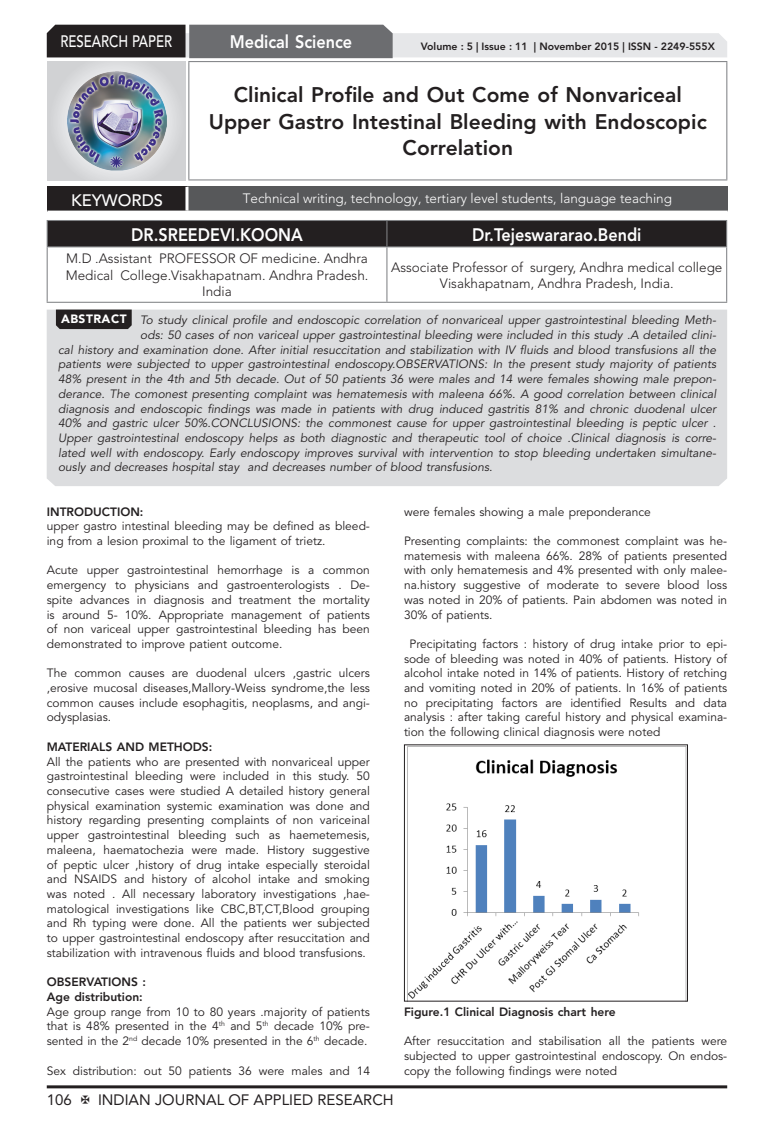
<style>
.page{position:relative;width:774px;height:1136px;background:#fff}
.page>*{position:absolute;margin:0;border:0;box-sizing:border-box;transform-origin:0 0}
.IJAR_Articles_Head{font:800 21px/26.2px "Avenir LT Std";color:#231f20;text-align:center}
.IJAR_Author_Name{font:800 18px "Avenir LT Std";color:#fff;scale:.9 1}
.IJAR_Address{font:500 16.5px "Avenir LT Std";color:#fff;scale:.8 1}
.IJAR_Address-2{font:500 16.5px "Avenir LT Std";color:#fff}
.t1{font:15px "Avenir LT Std";color:#231f20}
.IJAR_Address-3{font:300 13.5px/16.2px "Avenir LT Std";color:#231f20;text-align:center}
.IJAR_Address-4{font:300 13.5px "Avenir LT Std";color:#fff}
.IJAR_Body_Text{font:12px/14.7px "Avenir LT Std";color:#231f20;text-align:justify}
.IJAR_Body_Text-2{font:italic 12px "Avenir LT Std";color:#231f20}
.IJAR_Bold{font:800 12px "Avenir LT Std";color:#231f20}
.t2{font:900 12px "Avenir LT Std";letter-spacing:.04em;color:#fff}
.t3{font:800 10.5px "Avenir LT Std";color:#231f20}
</style>
<div class="page">
<hr style="left:47px;top:1085px;width:680px;height:3px;background:#231f20">
<div style="left:48px;top:62px;width:137px;height:118px;background:linear-gradient(to right,#d9dadc,#d8d9db)"></div>
<img style="left:68px;top:71px;width:99px;height:100px">
<svg style="left:47px;top:25px;width:680px;height:33px;background:#9e9e9f"></svg>
<hr style="left:188px;top:61px;width:539px;height:1px;background:#808285">
<hr style="left:188px;top:62px;width:1px;height:117px;background:#808285">
<hr style="left:726px;top:62px;width:1px;height:117px;background:#808285">
<hr style="left:188px;top:179px;width:539px;height:1px;background:#808285">
<div style="left:47px;top:220px;width:680px;height:26px;background:#231f20"></div>
<hr style="left:47px;top:246px;width:340px;height:1px;background:#808285">
<hr style="left:47px;top:247px;width:1px;height:55px;background:#808285">
<hr style="left:387px;top:246px;width:340px;height:1px;background:#808285">
<hr style="left:386px;top:247px;width:1px;height:55px;background:#808285">
<hr style="left:726px;top:247px;width:1px;height:55px;background:#808285">
<hr style="left:47px;top:302px;width:340px;height:1px;background:#808285">
<hr style="left:387px;top:302px;width:340px;height:1px;background:#808285">
<div style="left:47px;top:187px;width:140px;height:25px;background:#231f20"></div>
<div style="left:187px;top:187px;width:541px;height:25px;background:#57585a"></div>
<hr style="left:185px;top:187px;width:3px;height:23px;background:#fff">
<hr style="left:47px;top:210px;width:140px;height:3px;background:#fff">
<hr style="left:187px;top:210px;width:541px;height:3px;background:#fff">
<div style="left:47px;top:309px;width:680px;height:177px;background:#dcdddf"></div>
<svg style="left:56px;top:309px;width:76px;height:20px;background:#2b2728"></svg>
<img style="left:407px;top:746px;width:279px;height:253px">
<div style="left:404px;top:744px;width:284px;height:257px;border:1px solid #231f20"></div>
<h3 class="IJAR_Address" style="left:60px;top:32px;width:141px">RESEARCH PAPER</h3>
<p class="IJAR_Author_Name" style="left:230px;top:31px;width:138px">Medical Science</p>
<p class="t3" style="left:421px;top:41px;width:296px">Volume : 5 | Issue : 11 | November 2015 | ISSN - 2249-555X</p>
<p class="IJAR_Articles_Head" style="left:209px;top:82px;width:499px">Clinical Profile and Out Come of Nonvariceal<br>Upper Gastro Intestinal Bleeding with Endoscopic<br>Correlation</p>
<p class="IJAR_Address-2" style="left:71px;top:190px;width:94px">KEYWORDS</p>
<p class="IJAR_Address-4" style="left:243px;top:191px;width:431px">Technical writing, technology, tertiary level students, language teaching</p>
<p class="IJAR_Author_Name" style="left:131px;top:223px;width:192px">DR.SREEDEVI.KOONA</p>
<p class="IJAR_Author_Name" style="left:472px;top:223px;width:189px">Dr.Tejeswararao.Bendi</p>
<p class="IJAR_Address-3" style="left:66px;top:251px;width:304px">M.D .Assistant PROFESSOR OF medicine. Andhra<br>Medical College.Visakhapatnam. Andhra Pradesh.<br>India</p>
<p class="IJAR_Address-3" style="left:391px;top:259px;width:333px">Associate Professor of surgery, Andhra medical college<br>Visakhapatnam, Andhra Pradesh, India.</p>
<p class="t2" style="left:61px;top:312px;width:67px">ABSTRACT</p>
<p class="IJAR_Body_Text-2" style="left:140px;top:313px;width:577px">To study clinical profile and endoscopic correlation of nonvariceal upper gastrointestinal bleeding Meth-</p>
<p class="IJAR_Body_Text-2" style="left:140px;top:328px;width:577px">ods: 50 cases of non variceal upper gastrointestinal bleeding were included in this study .A detailed clini-</p>
<p class="IJAR_Body_Text-2" style="left:58px;top:342px;width:659px">cal history and examination done. After initial resuccitation and stabilization with IV fluids and blood transfusions all the</p>
<p class="IJAR_Body_Text-2" style="left:58px;top:357px;width:660px">patients were subjected to upper gastrointestinal endoscopy.OBSERVATIONS: In the present study majority of patients</p>
<p class="IJAR_Body_Text-2" style="left:58px;top:372px;width:660px">48% present in the 4th and 5th decade. Out of 50 patients 36 were males and 14 were females showing male prepon-</p>
<p class="IJAR_Body_Text-2" style="left:58px;top:387px;width:660px">derance. The comonest presenting complaint was hematemesis with maleena 66%. A good correlation between clinical</p>
<p class="IJAR_Body_Text-2" style="left:58px;top:401px;width:660px">diagnosis and endoscopic findings was made in patients with drug induced gastritis 81% and chronic duodenal ulcer</p>
<p class="IJAR_Body_Text-2" style="left:58px;top:416px;width:659px">40% and gastric ulcer 50%.CONCLUSIONS: the commonest cause for upper gastrointestinal bleeding is peptic ulcer .</p>
<p class="IJAR_Body_Text-2" style="left:58px;top:431px;width:660px">Upper gastrointestinal endoscopy helps as both diagnostic and therapeutic tool of choice .Clinical diagnosis is corre-</p>
<p class="IJAR_Body_Text-2" style="left:58px;top:445px;width:660px">lated well with endoscopy. Early endoscopy improves survival with intervention to stop bleeding undertaken simultane-</p>
<p class="IJAR_Body_Text-2" style="left:58px;top:460px;width:436px">ously and decreases hospital stay and decreases number of blood transfusions.</p>
<p class="IJAR_Bold" style="left:47px;top:504px;width:98px">INTRODUCTION:</p>
<p class="IJAR_Body_Text" style="left:47px;top:519px;width:325px">upper gastro intestinal bleeding may be defined as bleed&shy;ing from a lesion proximal to the ligament of trietz.</p>
<p class="IJAR_Body_Text" style="left:47px;top:563px;width:325px">Acute upper gastrointestinal hemorrhage is a common emergency to physicians and gastroenterologists . De&shy;spite advances in diagnosis and treatment the mortality is around 5- 10%. Appropriate management of patients of non variceal upper gastrointestinal bleeding has been demonstrated to improve patient outcome.</p>
<p class="IJAR_Body_Text" style="left:47px;top:666px;width:325px">The common causes are duodenal ulcers ,gastric ulcers ,erosive mucosal diseases,Mallory-Weiss syndrome,the less common causes include esophagitis, neoplasms, and angi&shy;odysplasias.</p>
<p class="IJAR_Bold" style="left:47px;top:739px;width:167px">MATERIALS AND METHODS:</p>
<p class="IJAR_Body_Text" style="left:47px;top:754px;width:325px">All the patients who are presented with nonvariceal upper gastrointestinal bleeding were included in this study. 50 consecutive cases were studied A detailed history general physical examination systemic examination was done and history regarding presenting complaints of non variceinal upper gastrointestinal bleeding such as haemetemesis, maleena, haematochezia were made. History suggestive of peptic ulcer ,history of drug intake especially steroidal and NSAIDS and history of alcohol intake and smoking was noted . All necessary laboratory investigations ,hae&shy;matological investigations like CBC,BT,CT,Blood grouping and Rh typing were done. All the patients wer subjected to upper gastrointestinal endoscopy after resuccitation and stabilization with intravenous fluids and blood transfusions.</p>
<p class="IJAR_Bold" style="left:47px;top:974px;width:101px">OBSERVATIONS :</p>
<p class="IJAR_Bold" style="left:47px;top:989px;width:98px">Age distribution:</p>
<p class="IJAR_Body_Text" style="left:47px;top:1004px;width:325px">Age group range from 10 to 80 years .majority of patients that is 48% presented in the 4<sup>th</sup> and 5<sup>th</sup> decade 10% pre&shy;sented in the 2<sup>nd</sup> decade 10% presented in the 6<sup>th</sup> decade.</p>
<p class="IJAR_Body_Text" style="left:47px;top:1063px;width:325px">Sex distribution: out 50 patients 36 were males and 14</p>
<p class="IJAR_Body_Text" style="left:404px;top:504px;width:248px">were females showing a male preponderance</p>
<p class="IJAR_Body_Text" style="left:404px;top:533px;width:325px">Presenting complaints: the commonest complaint was he&shy;matemesis with maleena 66%. 28% of patients presented with only hematemesis and 4% presented with only malee&shy;na.history suggestive of moderate to severe blood loss was noted in 20% of patients. Pain abdomen was noted in 30% of patients.</p>
<p class="IJAR_Body_Text" style="left:404px;top:636px;width:325px;text-indent:6px">Precipitating factors : history of drug intake prior to epi&shy;sode of bleeding was noted in 40% of patients. History of alcohol intake noted in 14% of patients. History of retching and vomiting noted in 20% of patients. In 16% of patients no precipitating factors are identified Results and data analysis : after taking careful history and physical examina&shy;tion the following clinical diagnosis were noted</p>
<p class="IJAR_Bold" style="left:404px;top:1004px;width:213px">Figure.1 Clinical Diagnosis chart here</p>
<p class="IJAR_Body_Text" style="left:404px;top:1033px;width:325px">After resuccitation and stabilisation all the patients were subjected to upper gastrointestinal endoscopy. On endos&shy;copy the following findings were noted</p>
<p class="t1" style="left:47px;top:1090px;width:27px">106</p>
<p class="t1" style="left:98px;top:1090px;width:297px">INDIAN JOURNAL OF APPLIED RESEARCH</p>
</div>
